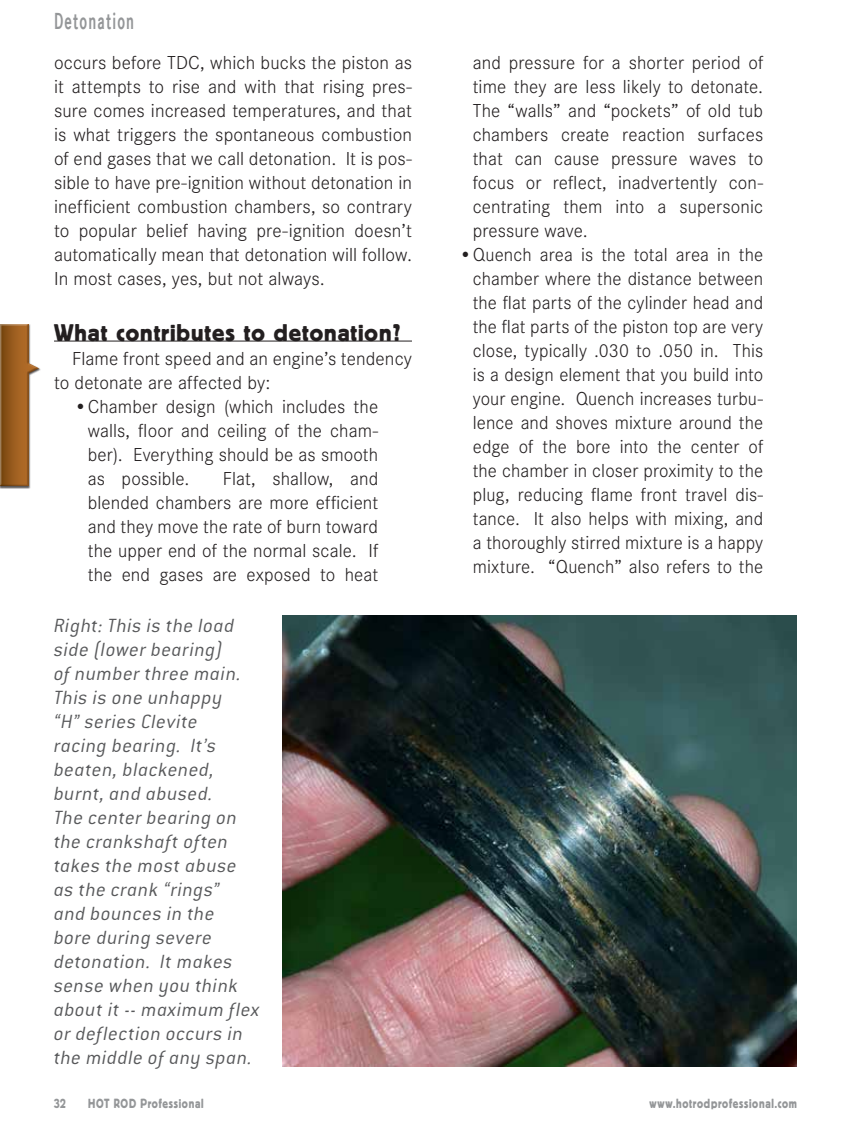
<style>
.page{position:relative;width:851px;height:1134px;background:#fff}
.page>*{position:absolute;margin:0;border:0;box-sizing:border-box;transform-origin:0 0}
.Chapter_title{font:24px "Block BE";letter-spacing:.04em;color:#231f20}
.t1{font:700 24px "Corporate S";letter-spacing:.085em;color:#949698;scale:.6 1}
.t2{font:italic 300 21px/24px "Conduit ITC";letter-spacing:.03em;color:#58595b}
.Content{font:300 19.5px/24px "Corporate S";letter-spacing:.005em;color:#231f20;text-align:justify}
.t3{font:13.2px "Block BE";letter-spacing:.065em;color:#949698;scale:.82 1}
</style>
<div class="page">
<div style="left:0;top:324px;width:41px;height:164px;background:#231f20;opacity:.75"></div>
<svg style="left:0;top:324px;width:40px;height:163px"></svg>
<img style="left:282px;top:616px;width:514px;height:450px">
<hr style="left:54px;top:341px;width:358px;height:1px;background:#231f20">
<p class="t1" style="left:54px;top:8px;width:135px">Detonation</p>
<p class="Content" style="left:54px;top:51px;width:359px">occurs before TDC, which bucks the piston as it attempts to rise and with that rising pres&shy;sure comes increased temperatures, and that is what triggers the spontaneous combustion of end gases that we call detonation. It is pos&shy;sible to have pre-ignition without detonation in inefficient combustion chambers, so contrary to popular belief having pre-ignition doesn’t automatically mean that detonation will follow.<br>In most cases, yes, but not always.</p>
<p class="Chapter_title" style="left:54px;top:319px;width:348px">What contributes to detonation?</p>
<p class="Content" style="left:54px;top:347px;width:359px;text-indent:18px">Flame front speed and an engine’s tendency to detonate are affected by:</p>
<p class="Content" style="left:88px;top:395px;width:292px;text-indent:-14px">•Chamber design (which includes the walls, floor and ceiling of the cham&shy;ber). Everything should be as smooth as possible.</p>
<p class="Content" style="left:88px;top:467px;width:292px;text-indent:135px">Flat, shallow, and blended chambers are more efficient and they move the rate of burn toward the upper end of the normal scale. If the end gases are exposed to heat</p>
<p class="t2" style="left:54px;top:613px;width:207px">Right: This is the load side (lower bearing)<br>of number three main.<br>This is one unhappy<br>“H” series Clevite<br>racing bearing. It’s beaten, blackened, burnt, and abused.<br>The center bearing on the crankshaft often takes the most abuse as the crank “rings”<br>and bounces in the<br>bore during severe detonation. It makes sense when you think about it -- maximum flex or deflection occurs in the middle of any span.</p>
<p class="Content" style="left:472px;top:51px;width:292px">and pressure for a shorter period of time they are less likely to detonate.<br>The “walls” and “pockets” of old tub chambers create reaction surfaces that can cause pressure waves to focus or reflect, inadvertently con&shy;centrating them into a supersonic pressure wave.</p>
<p class="Content" style="left:472px;top:243px;width:292px;text-indent:-14px">•Quench area is the total area in the chamber where the distance between the flat parts of the cylinder head and the flat parts of the piston top are very close, typically .030 to .050 in. This is a design element that you build into your engine. Quench increases turbu&shy;lence and shoves mixture around the edge of the bore into the center of the chamber in closer proximity to the plug, reducing flame front travel dis&shy;tance. It also helps with mixing, and a thoroughly stirred mixture is a happy mixture. “Quench” also refers to the</p>
<p class="t3" style="left:54px;top:1096px;width:16px">32</p>
<p class="t3" style="left:88px;top:1096px;width:142px">HOT ROD Professional</p>
<p class="t3" style="left:649px;top:1096px;width:181px">www.hotrodprofessional.com</p>
</div>
